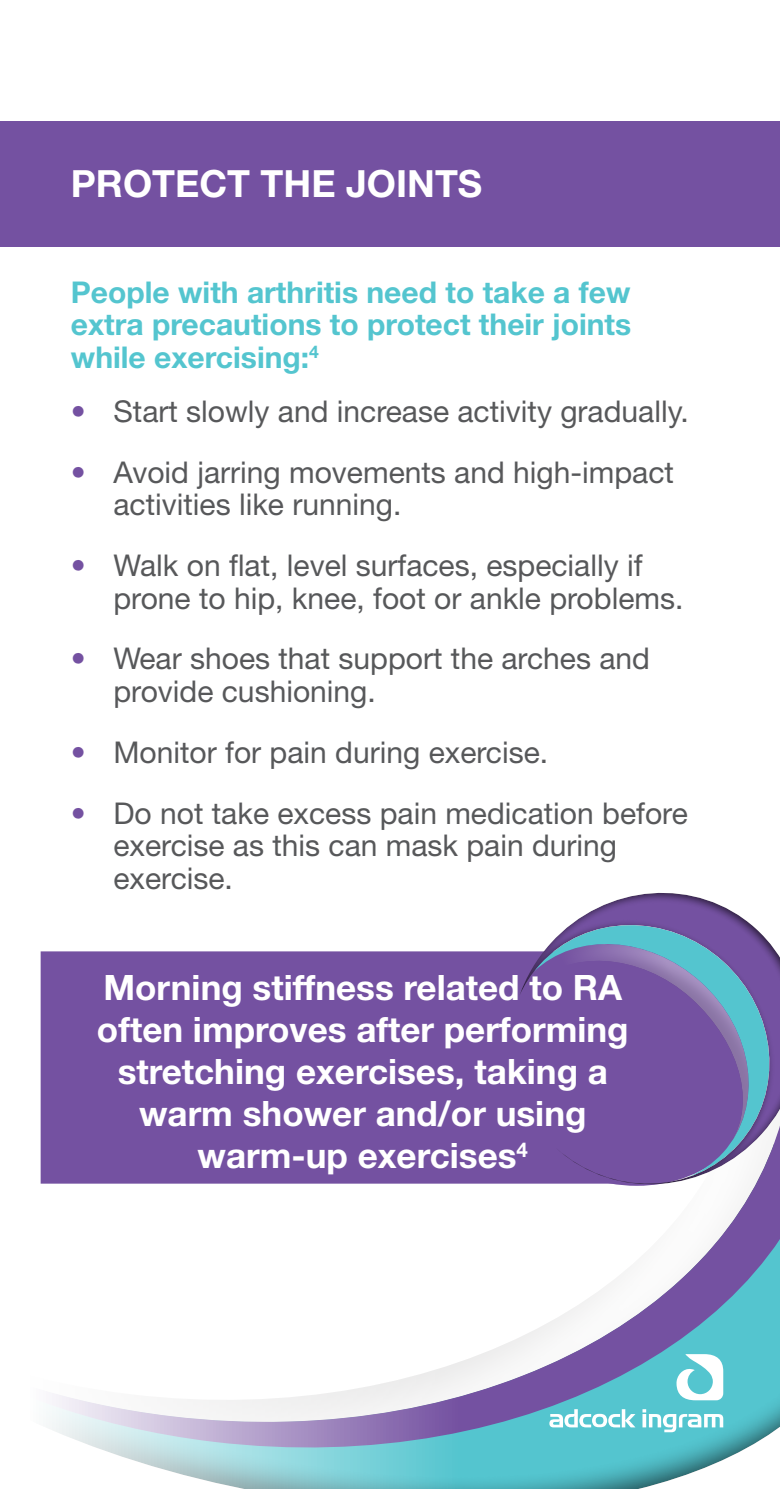
<style>
.page{position:relative;width:780px;height:1489px;background:#fff}
.page>*{position:absolute;margin:0;border:0;box-sizing:border-box;transform-origin:0 0}
.t1{font:700 37.5px "Helvetica Neue LT Pro";color:#fff}
.t2{font:700 35px/42px "Helvetica Neue LT Pro";color:#fff;text-align:center}
.t3{font:30px/32.5px "Helvetica Neue LT Pro";color:#57585a}
.t4{font:700 30px/32.5px "Helvetica Neue LT Pro";color:#54c5cf;text-align:justify}
.s1{color:#7451a1}
</style>
<div class="page">
<div style="left:0;top:121px;width:780px;height:126px;background:#7451a1"></div>
<svg style="left:40px;top:957px;width:740px;height:529px"></svg>
<svg style="left:549px;top:1408px;width:174px;height:23px"></svg>
<svg style="left:676px;top:1353px;width:47px;height:47px"></svg>
<div style="left:41px;top:951px;width:409px;height:232px;background:#7451a1"></div>
<svg style="left:450px;top:951px;width:330px;height:293px"></svg>
<svg style="left:453px;top:892px;width:327px;height:342px;fill:#7451a1"></svg>
<p class="t1" style="left:71px;top:160px;width:413px">PROTECT THE JOINTS</p>
<p class="t4" style="left:71px;top:275px;width:562px">People with arthritis need to take a few extra precautions to protect their joints while exercising:<sup>4</sup></p>
<p class="t3" style="left:71px;top:394px;width:619px"><span class="s1">•</span> Start slowly and increase activity gradually.</p>
<p class="t3" style="left:113px;top:455px;width:562px;text-indent:-43px"><span class="s1">•</span> Avoid jarring movements and high-impact activities like running.</p>
<p class="t3" style="left:113px;top:548px;width:571px;text-indent:-43px"><span class="s1">•</span> Walk on flat, level surfaces, especially if prone to hip, knee, foot or ankle problems.</p>
<p class="t3" style="left:113px;top:641px;width:538px;text-indent:-43px"><span class="s1">•</span> Wear shoes that support the arches and provide cushioning.</p>
<p class="t3" style="left:71px;top:735px;width:478px"><span class="s1">•</span> Monitor for pain during exercise.</p>
<p class="t3" style="left:113px;top:796px;width:576px;text-indent:-43px"><span class="s1">•</span> Do not take excess pain medication before exercise as this can mask pain during exercise.</p>
<p class="t2" style="left:97px;top:965px;width:533px">Morning stiffness related to RA often improves after performing stretching exercises, taking a warm shower and/or using warm-up exercises<sup>4</sup></p>
</div>
